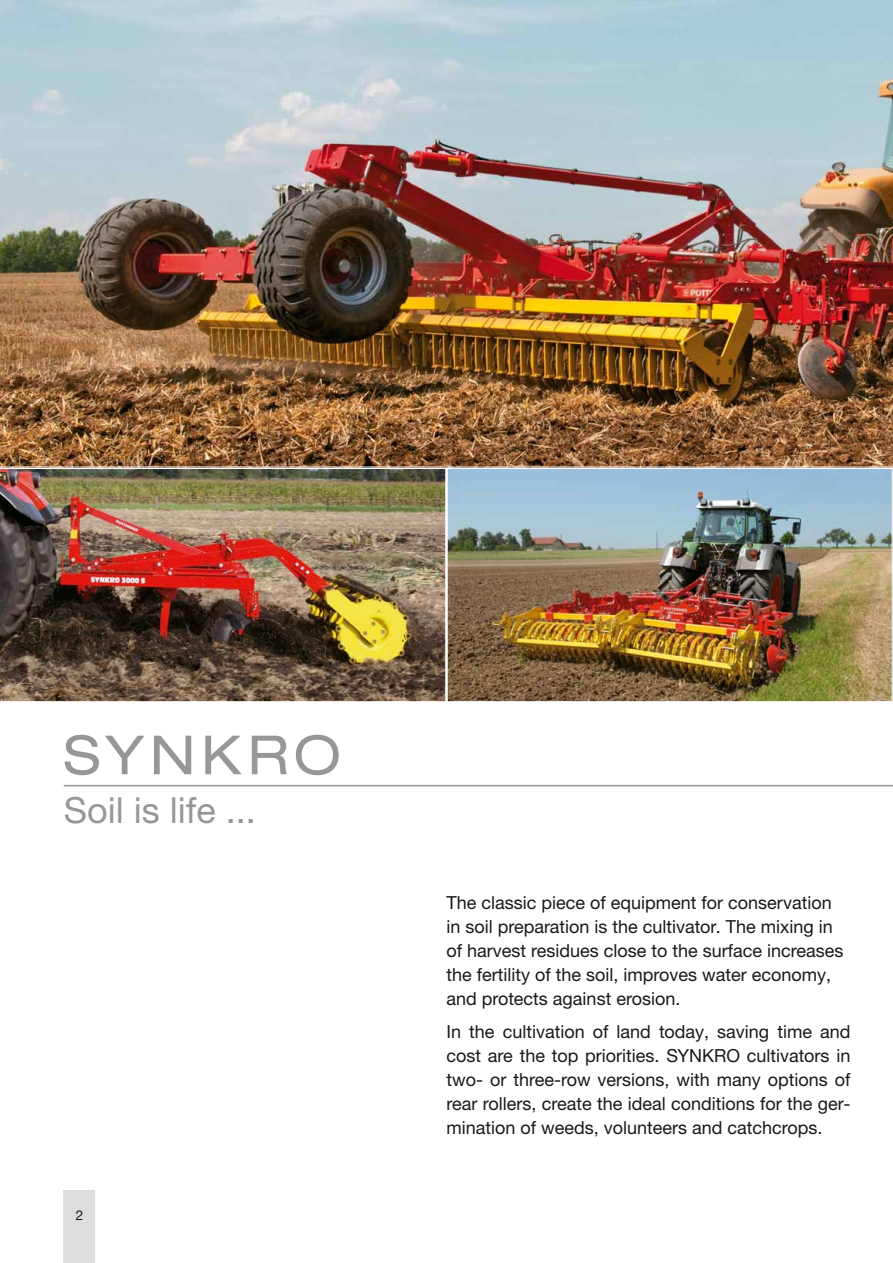
<style>
.page{position:relative;width:893px;height:1263px;background:#fff}
.page>*{position:absolute;margin:0;border:0;box-sizing:border-box;transform-origin:0 0}
.t1{font:expanded 54px "Helvetica Neue LT Std";letter-spacing:.1em;color:#959799}
.t2{font:36px "Helvetica Neue LTW1 G";color:#959799}
.t3{font:18px/24px "Helvetica Neue LTW1 G";color:#1b1819}
.t4{font:13.5px "Helvetica Neue LTW1 G";color:#1b1819}
</style>
<div class="page">
<img style="left:0;top:0;width:893px;height:700px">
<hr style="left:64px;top:785px;width:829px;height:1px;background:#959799">
<div style="left:64px;top:1191px;width:31px;height:72px;background:#dcddde"></div>
<img style="left:0;top:468px;width:446px;height:234px">
<div style="left:447px;top:468px;width:446px;height:234px;border:1px solid #fff"></div>
<h1 class="t1" style="left:64px;top:724px;width:278px">SYNKRO</h1>
<h2 class="t2" style="left:64px;top:797px;width:193px">Soil is life ...</h2>
<p class="t4" style="left:76px;top:1210px;width:9px">2</p>
<p class="t3" style="left:446px;top:893px;width:398px">The classic piece of equipment for conservation in soil preparation is the cultivator. The mixing in of harvest residues close to the surface increases the fertility of the soil, improves water economy, and protects against erosion.</p>
<p class="t3" style="left:446px;top:1021px;width:405px;text-align:justify">In the cultivation of land today, saving time and cost are the top priorities. SYNKRO cultivators in two- or three-row versions, with many options of rear rollers, create the ideal conditions for the ger&shy;mination of weeds, volunteers and catchcrops.</p>
</div>
